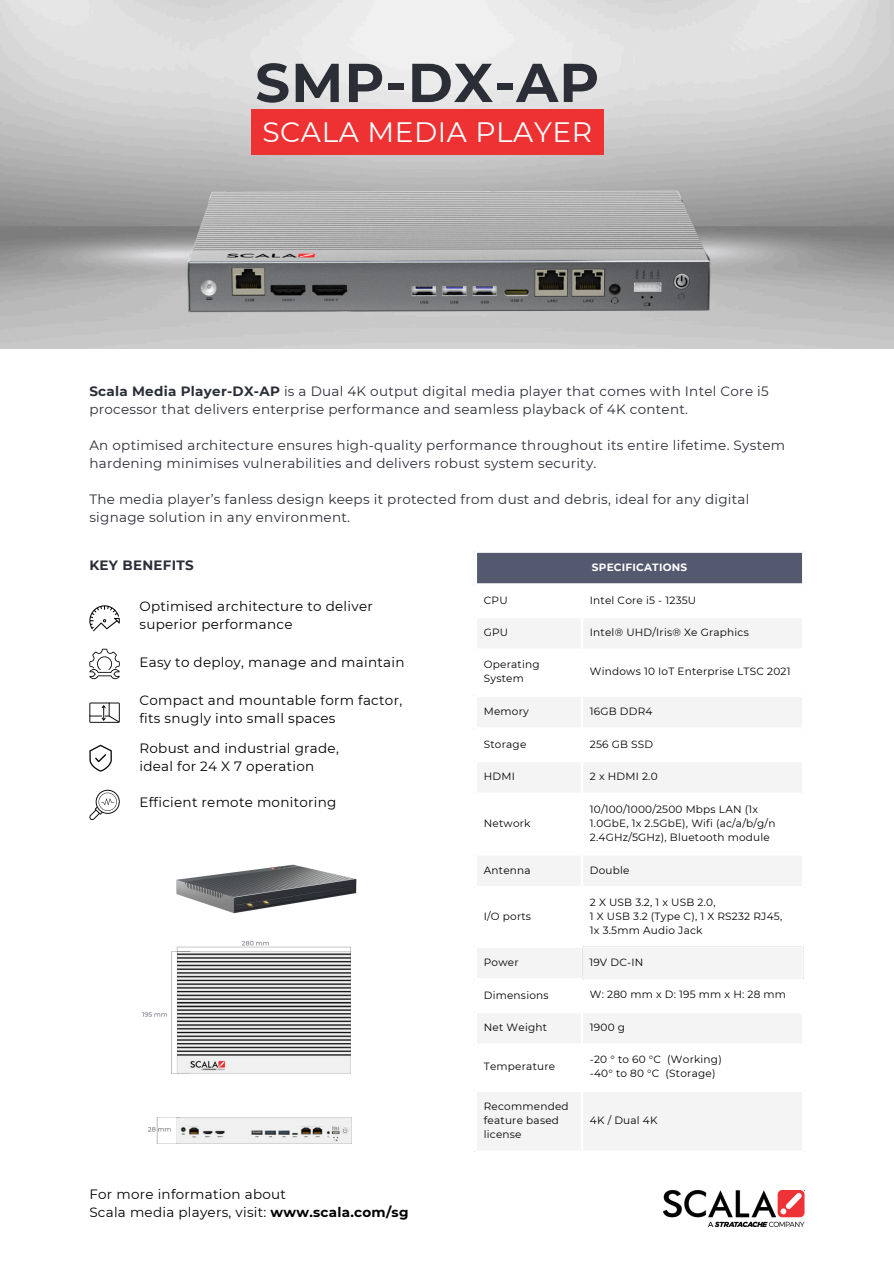
<style>
.page{position:relative;width:894px;height:1264px;background:#fff}
.page>*{position:absolute;margin:0;border:0;box-sizing:border-box;transform-origin:0 0}
.t1{font:700 54.6px "Montserrat";letter-spacing:.02em;color:#2b2e37}
.t2{font:28.05px "Montserrat";letter-spacing:.02em;color:#fff}
.t3{font:13.5px/18px "Montserrat";letter-spacing:.02em;color:#2b2e37}
.t4{font:13.5px/18px "Montserrat";letter-spacing:.02em;color:#000}
.t5{font:700 13.5px "Montserrat";letter-spacing:.02em;color:#2b2e37}
.t6{font:10.5px/14px "Montserrat";letter-spacing:.02em;color:#000}
.t7{font:700 10.5px "Montserrat";letter-spacing:.02em;color:#fff}
.s1{font-weight:700}
</style>
<div class="page">
<img style="left:663px;top:1190px;width:141px;height:36px">
<div style="left:475px;top:551px;width:328px;height:33px;background:#545970"></div>
<svg style="left:477px;top:619px;width:325px;height:531px"></svg>
<hr style="left:581px;top:947px;width:1px;height:31px;background:#fff">
<hr style="left:583px;top:946px;width:218px;height:1px;background:#fff">
<hr style="left:583px;top:978px;width:218px;height:2px;background:#fff">
<hr style="left:474px;top:553px;width:3px;height:597px;background:#fff">
<hr style="left:580px;top:585px;width:3px;height:360px;background:#fff">
<hr style="left:580px;top:980px;width:3px;height:170px;background:#fff">
<hr style="left:801px;top:553px;width:3px;height:394px;background:#fff">
<hr style="left:801px;top:978px;width:3px;height:172px;background:#fff">
<hr style="left:474px;top:550px;width:330px;height:3px;background:#fff">
<hr style="left:474px;top:583px;width:330px;height:2px;background:#fff">
<hr style="left:474px;top:648px;width:330px;height:2px;background:#fff">
<hr style="left:474px;top:694px;width:330px;height:3px;background:#fff">
<hr style="left:474px;top:727px;width:330px;height:2px;background:#fff">
<hr style="left:474px;top:760px;width:330px;height:2px;background:#fff">
<hr style="left:474px;top:792px;width:330px;height:2px;background:#fff">
<hr style="left:474px;top:853px;width:330px;height:2px;background:#fff">
<hr style="left:474px;top:886px;width:330px;height:2px;background:#fff">
<hr style="left:474px;top:945px;width:109px;height:2px;background:#fff">
<hr style="left:474px;top:978px;width:109px;height:2px;background:#fff">
<hr style="left:474px;top:1010px;width:330px;height:3px;background:#fff">
<hr style="left:474px;top:1043px;width:330px;height:2px;background:#fff">
<hr style="left:474px;top:1089px;width:330px;height:2px;background:#fff">
<img style="left:96px;top:51px;width:702px;height:298px">
<img style="left:143px;top:941px;width:208px;height:132px">
<img style="left:176px;top:864px;width:181px;height:50px">
<svg style="left:89px;top:605px;width:31px;height:26px"></svg>
<svg style="left:89px;top:648px;width:31px;height:31px"></svg>
<svg style="left:89px;top:702px;width:31px;height:20px"></svg>
<svg style="left:89px;top:744px;width:23px;height:27px"></svg>
<svg style="left:89px;top:789px;width:31px;height:31px"></svg>
<img style="left:148px;top:1117px;width:203px;height:26px">
<div style="left:251px;top:109px;width:352px;height:46px;background:#ee3234"></div>
<p class="t1" style="left:255px;top:49px;width:345px">SMP-DX-AP</p>
<p class="t2" style="left:262px;top:115px;width:331px">SCALA MEDIA PLAYER</p>
<p class="t3" style="left:89px;top:382px;width:680px"><span class="s1">Scala Media Player-DX-AP</span> is a Dual 4K output digital media player that comes with Intel Core i5 processor that delivers enterprise performance and seamless playback of 4K content.</p>
<p class="t3" style="left:89px;top:436px;width:697px">An optimised architecture ensures high-quality performance throughout its entire lifetime. System hardening minimises vulnerabilities and delivers robust system security.</p>
<p class="t3" style="left:89px;top:490px;width:661px">The media player’s fanless design keeps it protected from dust and debris, ideal for any digital signage solution in any environment.</p>
<p class="t5" style="left:89px;top:556px;width:106px">KEY BENEFITS</p>
<p class="t4" style="left:139px;top:597px;width:235px">Optimised architecture to deliver</p>
<p class="t4" style="left:139px;top:615px;width:154px">superior performance</p>
<h3 class="t4" style="left:139px;top:653px;width:266px">Easy to deploy, manage and maintain</h3>
<p class="t4" style="left:139px;top:691px;width:264px">Compact and mountable form factor, fits snugly into small spaces</p>
<p class="t4" style="left:139px;top:739px;width:201px">Robust and industrial grade,</p>
<p class="t4" style="left:139px;top:757px;width:176px">ideal for 24 X 7 operation</p>
<p class="t4" style="left:139px;top:793px;width:198px">Efficient remote monitoring</p>
<p class="t4" style="left:89px;top:1184px;width:198px">For more information about</p>
<p class="t4" style="left:89px;top:1202px;width:320px">Scala media players, visit: <span class="s1">www.scala.com/sg</span></p>
<p class="t7" style="left:591px;top:561px;width:97px">SPECIFICATIONS</p>
<h1 class="t6" style="left:483px;top:593px;width:25px">CPU</h1>
<h2 class="t6" style="left:589px;top:593px;width:108px">Intel Core i5 - 1235U</h2>
<p class="t6" style="left:483px;top:625px;width:26px">GPU</p>
<p class="t6" style="left:589px;top:625px;width:160px">Intel® UHD/Iris® Xe Graphics</p>
<p class="t6" style="left:483px;top:657px;width:57px">Operating<br>System</p>
<p class="t6" style="left:589px;top:664px;width:202px">Windows 10 IoT Enterprise LTSC 2021</p>
<p class="t6" style="left:483px;top:704px;width:47px">Memory</p>
<p class="t6" style="left:589px;top:704px;width:64px">16GB DDR4</p>
<p class="t6" style="left:483px;top:737px;width:44px">Storage</p>
<p class="t6" style="left:589px;top:737px;width:65px">256 GB SSD</p>
<p class="t6" style="left:483px;top:769px;width:33px">HDMI</p>
<p class="t6" style="left:589px;top:769px;width:69px">2 x HDMI 2.0</p>
<p class="t6" style="left:483px;top:816px;width:48px">Network</p>
<p class="t6" style="left:589px;top:802px;width:187px">10/100/1000/2500 Mbps LAN (1x<br>1.0GbE, 1x 2.5GbE), Wifi (ac/a/b/g/n<br>2.4GHz/5GHz), Bluetooth module</p>
<p class="t6" style="left:483px;top:863px;width:48px">Antenna</p>
<p class="t6" style="left:589px;top:863px;width:41px">Double</p>
<p class="t6" style="left:483px;top:908px;width:49px">I/O ports</p>
<p class="t6" style="left:589px;top:894px;width:127px">2 X USB 3.2, 1 x USB 2.0,</p>
<p class="t6" style="left:589px;top:908px;width:194px">1 X USB 3.2 (Type C), 1 X RS232 RJ45,</p>
<p class="t6" style="left:589px;top:922px;width:114px">1x 3.5mm Audio Jack</p>
<p class="t6" style="left:483px;top:955px;width:36px">Power</p>
<p class="t6" style="left:589px;top:954px;width:55px">19V DC-IN</p>
<p class="t6" style="left:483px;top:987px;width:66px">Dimensions</p>
<p class="t6" style="left:589px;top:987px;width:198px">W: 280 mm x D: 195 mm x H: 28 mm</p>
<p class="t6" style="left:483px;top:1020px;width:65px">Net Weight</p>
<p class="t6" style="left:589px;top:1020px;width:37px">1900 g</p>
<p class="t6" style="left:483px;top:1059px;width:73px">Temperature</p>
<p class="t6" style="left:589px;top:1052px;width:133px">-20 ° to 60 °C (Working)</p>
<p class="t6" style="left:589px;top:1066px;width:127px">-40° to 80 °C (Storage)</p>
<p class="t6" style="left:483px;top:1099px;width:86px">Recommended feature based license</p>
<p class="t6" style="left:589px;top:1113px;width:69px">4K / Dual 4K</p>
</div>
